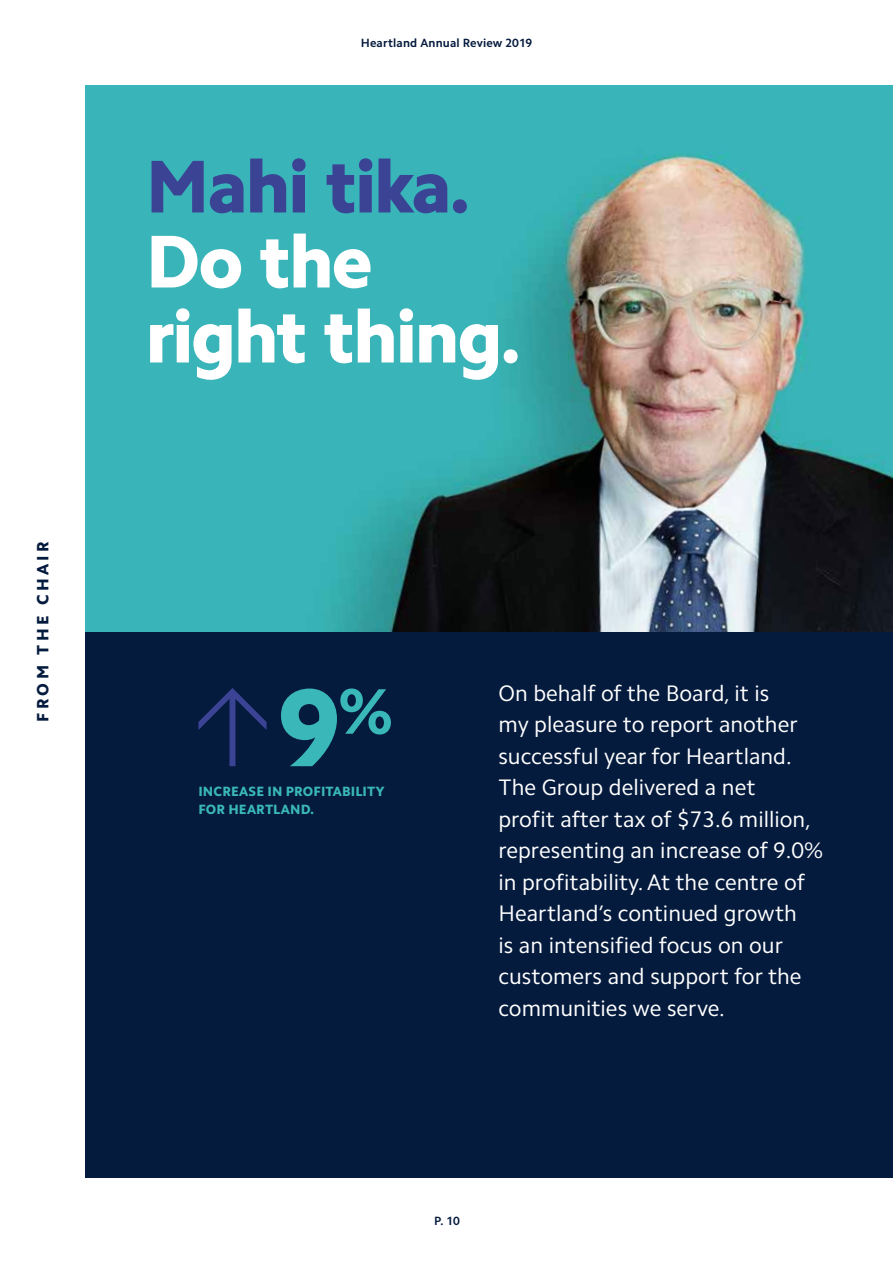
<style>
.page{position:relative;width:893px;height:1263px;background:#fff}
.page>*{position:absolute;margin:0;border:0;box-sizing:border-box;transform-origin:0 0}
.t1{font:800 111px "Camphor Pro";color:#3ab8b9}
.t2{font:800 75px/75px "Camphor Pro";letter-spacing:-.03em;color:#fff}
.t3{font:800 75px "Camphor Pro";letter-spacing:-.035em;color:#3b4395}
.t4{font:22.5px/31.5px "Camphor Pro";color:#fff}
.t5{font:800 16.5px "Camphor Pro";letter-spacing:.2em;color:#051b3e}
.t6{font:800 13.5px/18px "Camphor Pro";letter-spacing:.01em;color:#3ab8b9}
.t7{font:700 12px "Camphor Pro";letter-spacing:.01em;color:#051b3e}
</style>
<div class="page">
<div style="left:85px;top:632px;width:808px;height:546px;background:#051b3e"></div>
<img style="left:85px;top:85px;width:808px;height:546px">
<svg style="left:198px;top:688px;width:69px;height:78px"></svg>
<p class="t5" style="left:33px;top:722px;width:182px;rotate:-90deg">FROM THE CHAIR</p>
<p class="t7" style="left:361px;top:35px;width:173px">Heartland Annual Review 2019</p>
<h2 class="t3" style="left:145px;top:142px;width:325px">Mahi tika.</h2>
<h2 class="t2" style="left:145px;top:224px;width:376px">Do the right thing.</h2>
<h1 class="t1" style="left:278px;top:662px;width:117px">9<sup>%</sup></h1>
<p class="t6" style="left:198px;top:782px;width:188px">INCREASE IN PROFITABILITY<br>FOR HEARTLAND.</p>
<p class="t4" style="left:498px;top:677px;width:326px">On behalf of the Board, it is<br>my pleasure to report another successful year for Heartland.<br>The Group delivered a net<br>profit after tax of $73.6 million, representing an increase of 9.0% in profitability. At the centre of<br>Heartland’s continued growth<br>is an intensified focus on our customers and support for the communities we serve.</p>
<p class="t7" style="left:434px;top:1213px;width:27px">P. 10</p>
</div>
